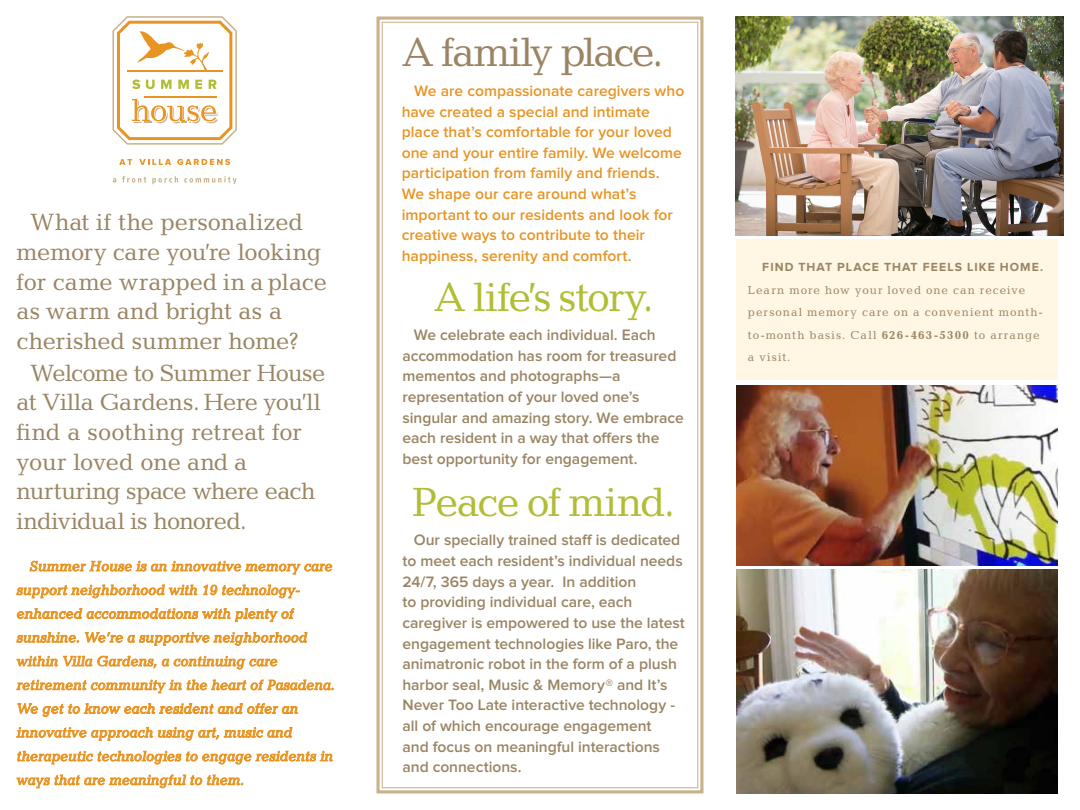
<style>
.page{position:relative;width:1080px;height:810px;background:#fff}
.page>*{position:absolute;margin:0;border:0;box-sizing:border-box;transform-origin:0 0}
.t1{font:41.25px "Candida";letter-spacing:-.035em;color:#b2bd36}
.t2{font:41.25px "Candida";letter-spacing:-.055em;color:#9a8463}
.t3{font:23.75px/29.6px "Candida";letter-spacing:-.01em;color:#9a8463}
.t4{font:600 15.62px/20.6px "Proxima Nova";color:#9a8463}
.t5{font:600 15.62px/20.6px "Proxima Nova";color:#e89423}
.t6{font:italic 14.25px/23.8px "Candida";color:#e89423}
.t7{font:700 12.25px "Proxima Nova";letter-spacing:.09em;color:#9a8463}
.t8{font:11.62px/22.5px "Candida";letter-spacing:.085em;color:#9a8463}
.s1{font-weight:700}
</style>
<div class="page">
<svg style="left:30px;top:561px;width:302px;height:13px"></svg>
<svg style="left:17px;top:585px;width:180px;height:13px"></svg>
<svg style="left:203px;top:585px;width:97px;height:13px"></svg>
<svg style="left:17px;top:608px;width:277px;height:14px"></svg>
<svg style="left:17px;top:632px;width:62px;height:11px"></svg>
<svg style="left:85px;top:632px;width:222px;height:14px"></svg>
<svg style="left:17px;top:656px;width:139px;height:12px"></svg>
<svg style="left:162px;top:656px;width:115px;height:13px"></svg>
<svg style="left:17px;top:680px;width:317px;height:13px"></svg>
<svg style="left:18px;top:703px;width:280px;height:14px"></svg>
<svg style="left:16px;top:727px;width:276px;height:14px"></svg>
<svg style="left:17px;top:751px;width:316px;height:13px"></svg>
<svg style="left:17px;top:775px;width:226px;height:13px"></svg>
<img style="left:737px;top:385px;width:321px;height:181px">
<div style="left:737px;top:239px;width:321px;height:141px;background:#fff6e4"></div>
<svg style="left:376px;top:16px;width:328px;height:778px"></svg>
<svg style="left:112px;top:16px;width:125px;height:129px"></svg>
<svg style="left:113px;top:178px;width:3px;height:5px"></svg>
<svg style="left:122px;top:176px;width:24px;height:7px"></svg>
<svg style="left:152px;top:176px;width:26px;height:8px"></svg>
<svg style="left:184px;top:176px;width:53px;height:8px"></svg>
<svg style="left:119px;top:159px;width:13px;height:6px"></svg>
<svg style="left:139px;top:159px;width:32px;height:6px"></svg>
<svg style="left:177px;top:159px;width:53px;height:6px"></svg>
<img style="left:737px;top:570px;width:321px;height:223px">
<img style="left:735px;top:17px;width:328px;height:219px">
<h2 class="t3" style="left:17px;top:208px;width:312px;text-indent:14px">What if the personalized memory care you’re looking for came wrapped in a place as warm and bright as a cherished summer home?</h2>
<h2 class="t3" style="left:17px;top:358px;width:310px;text-indent:14px">Welcome to Summer House at Villa Gardens. Here you’ll find a soothing retreat for your loved one and a nurturing space where each individual is honored.</h2>
<p class="t6" style="left:17px;top:554px;width:320px;text-indent:13px">Summer House is an innovative memory care support neighborhood with 19 technology&shy;enhanced accommodations with plenty of sunshine. We’re a supportive neighborhood within Villa Gardens, a continuing care retirement community in the heart of Pasadena.<br>We get to know each resident and offer an innovative approach using art, music and therapeutic technologies to engage residents in ways that are meaningful to them.</p>
<h1 class="t2" style="left:402px;top:29px;width:263px">A family place.</h1>
<p class="t5" style="left:402px;top:81px;width:284px;text-indent:12px">We are compassionate caregivers who have created a special and intimate place that’s comfortable for your loved one and your entire family. We welcome participation from family and friends.<br>We shape our care around what’s important to our residents and look for creative ways to contribute to their happiness, serenity and comfort.</p>
<h1 class="t1" style="left:434px;top:273px;width:222px">A life’s story.</h1>
<p class="t4" style="left:402px;top:325px;width:283px;text-indent:11px">We celebrate each individual. Each accommodation has room for treasured mementos and photographs—a representation of your loved one’s singular and amazing story. We embrace each resident in a way that offers the best opportunity for engagement.</p>
<h1 class="t1" style="left:412px;top:478px;width:265px">Peace of mind.</h1>
<p class="t4" style="left:402px;top:530px;width:284px;text-indent:11px">Our specially trained staff is dedicated to meet each resident’s individual needs 24/7, 365 days a year. In addition<br>to providing individual care, each caregiver is empowered to use the latest engagement technologies like Paro, the animatronic robot in the form of a plush harbor seal, Music &amp; Memory® and It’s Never Too Late interactive technology - all of which encourage engagement<br>and focus on meaningful interactions and connections.</p>
<p class="t7" style="left:762px;top:260px;width:283px">FIND THAT PLACE THAT FEELS LIKE HOME.</p>
<p class="t8" style="left:748px;top:278px;width:297px">Learn more how your loved one can receive personal memory care on a convenient month&shy;to-month basis. Call <span class="s1">626-463-5300</span> to arrange a visit.</p>
</div>
